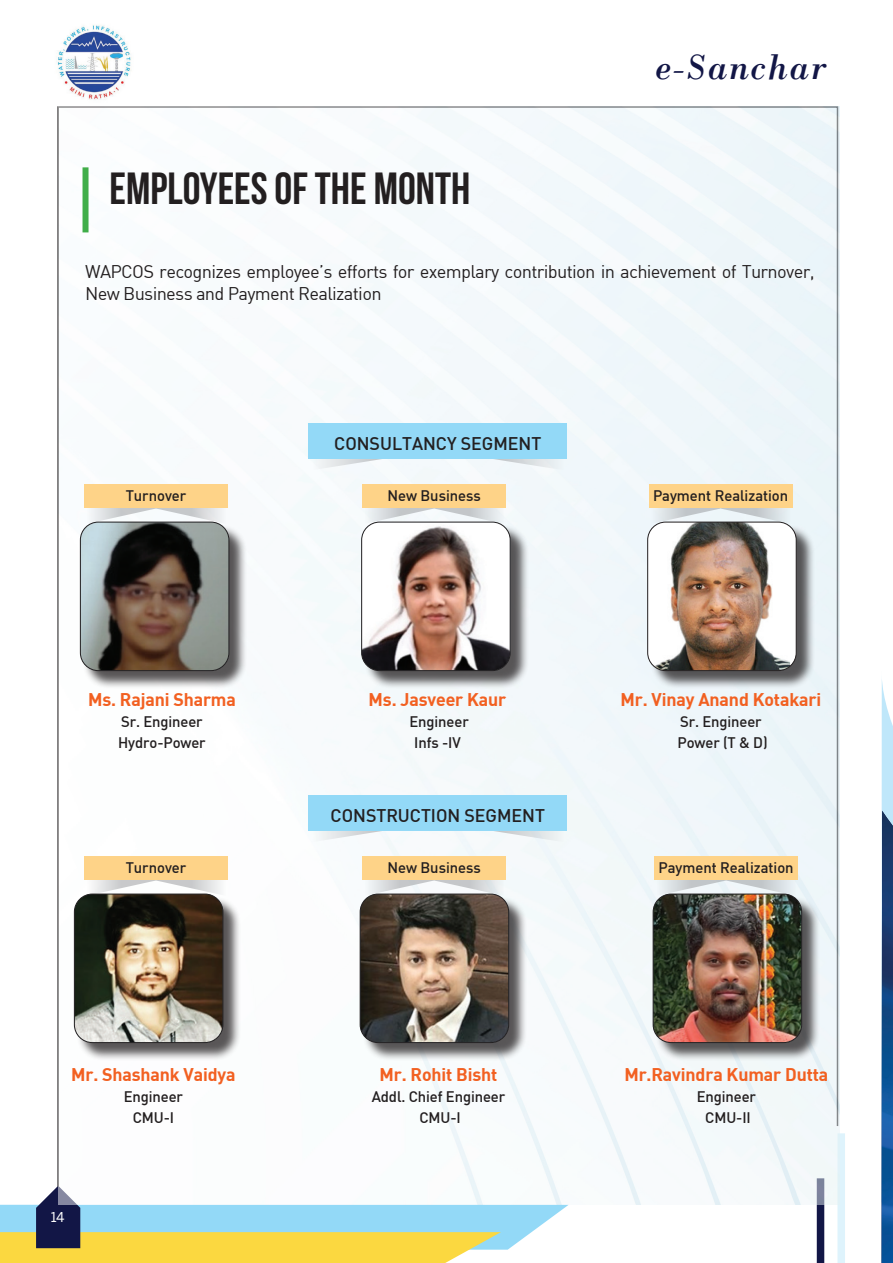
<style>
.page{position:relative;width:893px;height:1263px;background:#fff}
.page>*{position:absolute;margin:0;border:0;box-sizing:border-box;transform-origin:0 0}
.t1{font:45px "Bebas Neue";color:#231f20}
.t2{font:italic 36px "Bodoni";letter-spacing:.04em;color:#121646}
.t3{font:18px/21.6px "Sapient Sans";letter-spacing:-.005em;color:#231f20}
.t4{font:700 18px "Sapient Sans";letter-spacing:-.005em;color:#f26021}
.t5{font:500 18px "Sapient Sans";color:#231f20}
.t6{font:500 15px/21px "Sapient Sans";letter-spacing:-.005em;color:#231f20;text-align:center}
.t7{font:13.5px "Benton Sans";color:#fff}
</style>
<div class="page">
<div style="left:817px;top:1178px;width:7px;height:85px;background:#121646"></div>
<div style="left:837px;top:1133px;width:8px;height:130px;background:#def3fc"></div>
<img style="left:57px;top:25px;width:75px;height:75px">
<svg style="left:0;top:1186px;width:568px;height:77px;background:#c0d0a2"></svg>
<img style="left:59px;top:106px;width:781px;height:1099px">
<svg style="left:308px;top:458px;width:259px;height:13px"></svg>
<div style="left:308px;top:423px;width:259px;height:35px;background:#93d9f7"></div>
<svg style="left:308px;top:830px;width:259px;height:13px"></svg>
<div style="left:308px;top:795px;width:259px;height:35px;background:#93d9f7"></div>
<svg style="left:649px;top:508px;width:143px;height:16px;background:#d9dfe3"></svg>
<svg style="left:654px;top:880px;width:144px;height:14px"></svg>
<svg style="left:362px;top:508px;width:144px;height:14px"></svg>
<svg style="left:362px;top:880px;width:144px;height:14px"></svg>
<svg style="left:84px;top:508px;width:144px;height:14px"></svg>
<svg style="left:84px;top:880px;width:144px;height:16px"></svg>
<div style="left:649px;top:484px;width:143px;height:24px;background:#fed388"></div>
<div style="left:654px;top:856px;width:144px;height:24px;background:#fed388"></div>
<div style="left:362px;top:484px;width:144px;height:24px;background:#fed388"></div>
<div style="left:362px;top:856px;width:144px;height:24px;background:#fed388"></div>
<div style="left:84px;top:484px;width:144px;height:24px;background:#fed388"></div>
<div style="left:84px;top:856px;width:144px;height:24px;background:#fed388"></div>
<div style="left:83px;top:167px;width:6px;height:65px;background:#40ae49"></div>
<div style="left:82px;top:524px;width:166px;height:165px;background:#231f20;opacity:.75"></div>
<img style="left:80px;top:522px;width:149px;height:149px">
<div style="left:80px;top:522px;width:149px;height:149px;border:1px solid #231f20;border-radius:18px"></div>
<div style="left:76px;top:896px;width:166px;height:165px;background:#231f20;opacity:.75"></div>
<img style="left:74px;top:894px;width:149px;height:148px">
<div style="left:74px;top:894px;width:149px;height:149px;border:1px solid #231f20;border-radius:18px"></div>
<div style="left:364px;top:524px;width:165px;height:165px;background:#231f20;opacity:.75"></div>
<img style="left:362px;top:522px;width:148px;height:149px">
<div style="left:361px;top:522px;width:149px;height:149px;border:1px solid #231f20;border-radius:18px"></div>
<div style="left:362px;top:896px;width:165px;height:165px;background:#231f20;opacity:.75"></div>
<img style="left:360px;top:894px;width:149px;height:148px">
<div style="left:360px;top:894px;width:149px;height:149px;border:1px solid #231f20;border-radius:18px"></div>
<div style="left:650px;top:524px;width:165px;height:165px;background:#231f20;opacity:.75"></div>
<div style="left:648px;top:522px;width:148px;height:149px;background:#fff;border-radius:18px"></div>
<img style="left:654px;top:522px;width:136px;height:149px">
<div style="left:647px;top:522px;width:149px;height:149px;border:1px solid #231f20;border-radius:18px"></div>
<div style="left:655px;top:896px;width:165px;height:165px;background:#231f20;opacity:.75"></div>
<img style="left:653px;top:894px;width:149px;height:148px">
<div style="left:653px;top:894px;width:149px;height:149px;border:1px solid #231f20;border-radius:18px"></div>
<svg style="left:881px;top:679px;width:12px;height:132px"></svg>
<img style="left:881px;top:811px;width:12px;height:452px">
<h1 class="t1" style="left:110px;top:164px;width:362px">EMPLOYEES OF THE MONTH</h1>
<h2 class="t2" style="left:655px;top:45px;width:173px">e-Sanchar</h2>
<p class="t3" style="left:86px;top:261px;width:730px">WAPCOS recognizes employee’s efforts for exemplary contribution in achievement of Turnover,<br>New Business and Payment Realization</p>
<p class="t5" style="left:334px;top:432px;width:209px">CONSULTANCY SEGMENT</p>
<p class="t6" style="left:126px;top:484px;width:62px">Turnover</p>
<p class="t6" style="left:387px;top:484px;width:95px">New Business</p>
<p class="t6" style="left:653px;top:484px;width:137px">Payment Realization</p>
<p class="t4" style="left:88px;top:687px;width:149px">Ms. Rajani Sharma</p>
<p class="t6" style="left:118px;top:710px;width:89px;text-align:left">Sr. Engineer<br>Hydro-Power</p>
<p class="t4" style="left:369px;top:687px;width:139px">Ms. Jasveer Kaur</p>
<p class="t6" style="left:409px;top:710px;width:61px">Engineer<br>Infs -IV</p>
<p class="t4" style="left:620px;top:687px;width:202px">Mr. Vinay Anand Kotakari</p>
<p class="t6" style="left:677px;top:710px;width:92px;text-align:left">Sr. Engineer<br>Power (T &amp; D)</p>
<p class="t5" style="left:331px;top:804px;width:216px">CONSTRUCTION SEGMENT</p>
<p class="t6" style="left:126px;top:856px;width:62px">Turnover</p>
<p class="t6" style="left:387px;top:856px;width:95px">New Business</p>
<p class="t6" style="left:658px;top:856px;width:137px">Payment Realization</p>
<p class="t4" style="left:71px;top:1062px;width:166px">Mr. Shashank Vaidya</p>
<p class="t6" style="left:124px;top:1085px;width:61px">Engineer<br>CMU-I</p>
<p class="t7" style="left:51px;top:1208px;width:15px">14</p>
<p class="t4" style="left:380px;top:1062px;width:119px">Mr. Rohit Bisht</p>
<p class="t6" style="left:372px;top:1085px;width:135px">Addl. Chief Engineer<br>CMU-I</p>
<p class="t4" style="left:624px;top:1062px;width:205px">Mr.Ravindra Kumar Dutta</p>
<p class="t6" style="left:697px;top:1085px;width:61px">Engineer<br>CMU-II</p>
</div>
